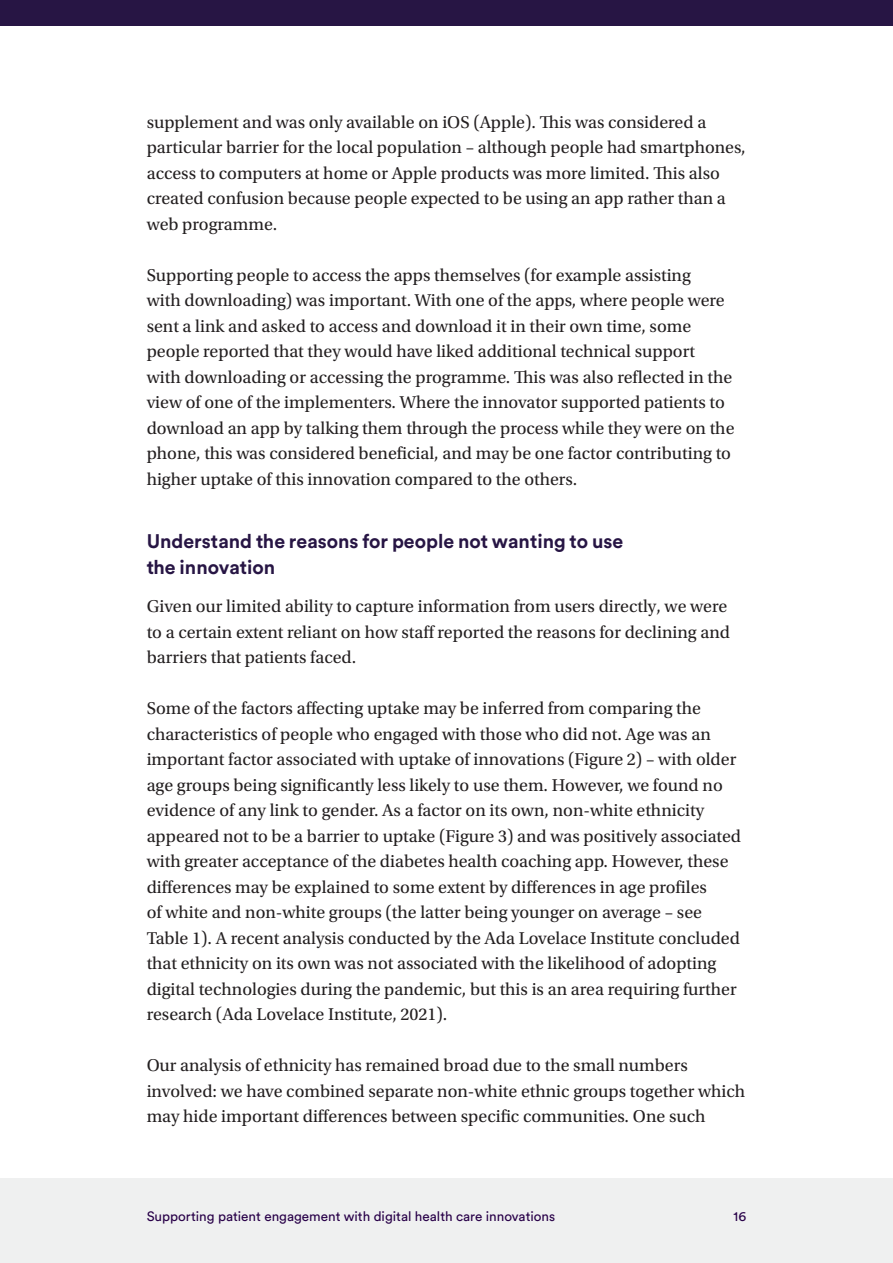
<style>
.page{position:relative;width:893px;height:1263px;background:#fff}
.page>*{position:absolute;margin:0;border:0;box-sizing:border-box;transform-origin:0 0}
.Heading_3{font:700 19.5px/25.5px "Circular Pro";color:#271544}
.Body_text{font:18px/25.5px "Utopia Std";color:#231f20}
.t1{font:13.5px "Circular Pro";color:#280048}
</style>
<div class="page">
<div style="left:0;top:0;width:893px;height:26px;background:#271544"></div>
<div style="left:0;top:1179px;width:893px;height:84px;background:#eff0f0"></div>
<p class="Body_text" style="left:147px;top:109px;width:600px">supplement and was only available on iOS (Apple). This was considered a particular barrier for the local population – although people had smartphones, access to computers at home or Apple products was more limited. This also created confusion because people expected to be using an app rather than a web programme.</p>
<p class="Body_text" style="left:147px;top:262px;width:589px">Supporting people to access the apps themselves (for example assisting<br>with downloading) was important. With one of the apps, where people were sent a link and asked to access and download it in their own time, some people reported that they would have liked additional technical support<br>with downloading or accessing the programme. This was also reflected in the view of one of the implementers. Where the innovator supported patients to download an app by talking them through the process while they were on the phone, this was considered beneficial, and may be one factor contributing to higher uptake of this innovation compared to the others.</p>
<p class="Heading_3" style="left:147px;top:528px;width:478px">Understand the reasons for people not wanting to use the innovation</p>
<p class="Body_text" style="left:147px;top:594px;width:585px">Given our limited ability to capture information from users directly, we were to a certain extent reliant on how staff reported the reasons for declining and barriers that patients faced.</p>
<p class="Body_text" style="left:147px;top:696px;width:596px">Some of the factors affecting uptake may be inferred from comparing the characteristics of people who engaged with those who did not. Age was an important factor associated with uptake of innovations (Figure 2) – with older age groups being significantly less likely to use them. However, we found no evidence of any link to gender. As a factor on its own, non-white ethnicity appeared not to be a barrier to uptake (Figure 3) and was positively associated with greater acceptance of the diabetes health coaching app. However, these differences may be explained to some extent by differences in age profiles<br>of white and non-white groups (the latter being younger on average – see Table 1). A recent analysis conducted by the Ada Lovelace Institute concluded that ethnicity on its own was not associated with the likelihood of adopting digital technologies during the pandemic, but this is an area requiring further research (Ada Lovelace Institute, 2021).</p>
<p class="Body_text" style="left:147px;top:1053px;width:600px">Our analysis of ethnicity has remained broad due to the small numbers involved: we have combined separate non-white ethnic groups together which may hide important differences between specific communities. One such</p>
<p class="t1" style="left:147px;top:1207px;width:410px">Supporting patient engagement with digital health care innovations</p>
<p class="t1" style="left:734px;top:1207px;width:14px">16</p>
</div>
